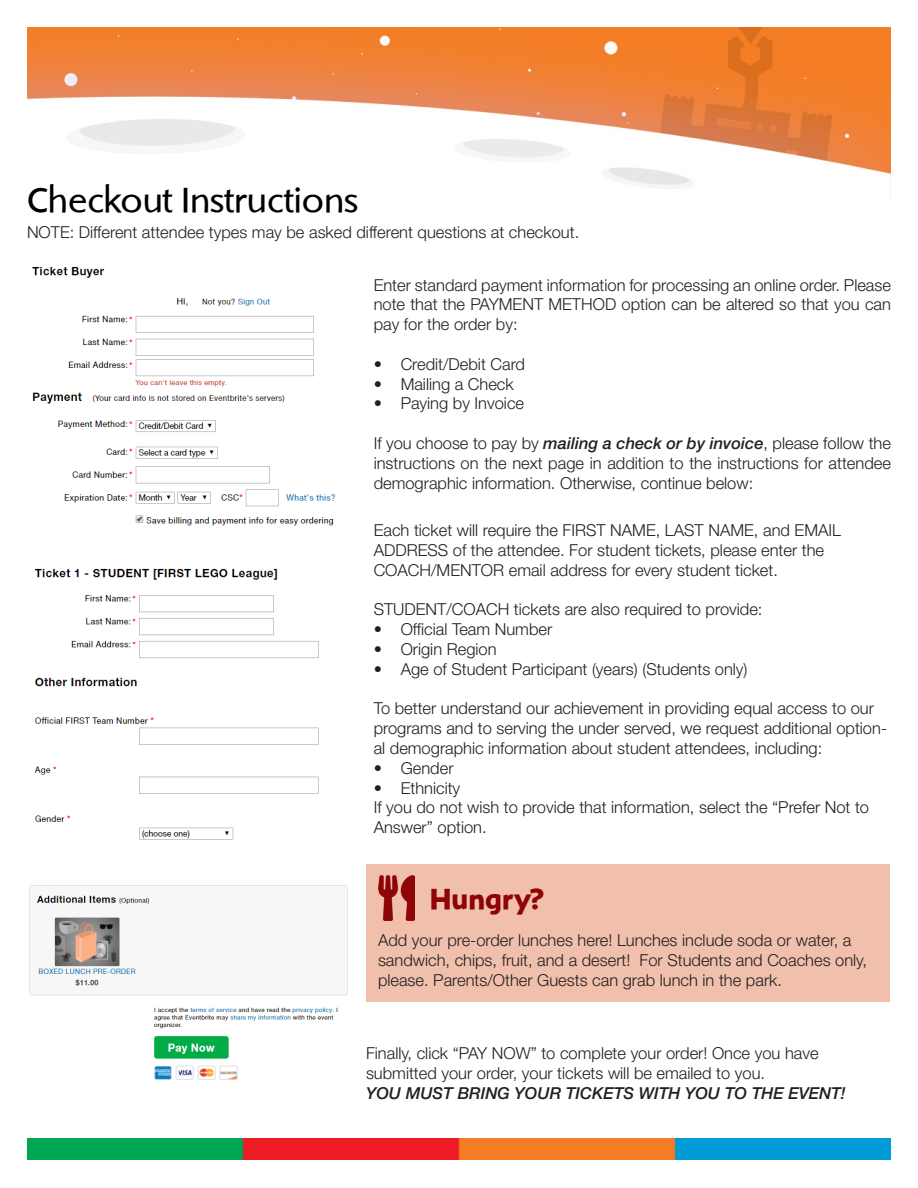
<style>
.page{position:relative;width:918px;height:1188px;background:#fff}
.page>*{position:absolute;margin:0;border:0;box-sizing:border-box;transform-origin:0 0}
.t1{font:36px "Shinn RR";color:#000}
.t2{font:700 30px "Shinn RR";color:#8f0305}
.t3{font:300 16.5px/19.8px "Helvetica Neue";color:#231f20}
.t4{font:italic 500 16.5px "Helvetica Neue";color:#231f20}
.s1{font-weight:500;font-style:italic}
</style>
<div class="page">
<img style="left:27px;top:27px;width:864px;height:173px">
<img style="left:27px;top:1138px;width:864px;height:22px">
<img style="left:32px;top:267px;width:304px;height:259px">
<img style="left:34px;top:568px;width:285px;height:272px">
<img style="left:29px;top:885px;width:319px;height:195px">
<div style="left:366px;top:864px;width:524px;height:138px;background:#f0c0ac"></div>
<img style="left:378px;top:876px;width:36px;height:44px">
<p class="t1" style="left:27px;top:179px;width:333px">Checkout Instructions</p>
<p class="t3" style="left:27px;top:221px;width:554px">NOTE: Different attendee types may be asked different questions at checkout.</p>
<p class="t3" style="left:374px;top:274px;width:519px;text-align:justify">Enter standard payment information for processing an online order. Please note that the PAYMENT METHOD option can be altered so that you can pay for the order by:</p>
<p class="t3" style="left:374px;top:354px;width:153px">• Credit/Debit Card</p>
<p class="t3" style="left:374px;top:373px;width:142px">• Mailing a Check</p>
<p class="t3" style="left:374px;top:393px;width:152px">• Paying by Invoice</p>
<p class="t3" style="left:374px;top:433px;width:519px;text-align:justify">If you choose to pay by <span class="s1">mailing a check or by invoice</span>, please follow the instructions on the next page in addition to the instructions for attendee demographic information. Otherwise, continue below:</p>
<p class="t3" style="left:374px;top:520px;width:469px">Each ticket will require the FIRST NAME, LAST NAME, and EMAIL</p>
<p class="t3" style="left:374px;top:540px;width:452px">ADDRESS of the attendee. For student tickets, please enter the<br>COACH/MENTOR email address for every student ticket.</p>
<p class="t3" style="left:374px;top:599px;width:390px">STUDENT/COACH tickets are also required to provide:</p>
<p class="t3" style="left:374px;top:619px;width:180px">• Official Team Number</p>
<p class="t3" style="left:374px;top:639px;width:124px">• Origin Region</p>
<p class="t3" style="left:374px;top:659px;width:375px">• Age of Student Participant (years) (Students only)</p>
<p class="t3" style="left:374px;top:698px;width:515px">To better understand our achievement in providing equal access to our programs and to serving the under served, we request additional option&shy;al demographic information about student attendees, including:</p>
<p class="t3" style="left:374px;top:758px;width:81px">• Gender</p>
<p class="t3" style="left:374px;top:778px;width:88px">• Ethnicity</p>
<p class="t3" style="left:374px;top:797px;width:497px">If you do not wish to provide that information, select the “Prefer Not to<br>Answer” option.</p>
<p class="t2" style="left:430px;top:881px;width:116px">Hungry?</p>
<p class="t3" style="left:378px;top:930px;width:491px">Add your pre-order lunches here! Lunches include soda or water, a sandwich, chips, fruit, and a desert! For Students and Coaches only, please. Parents/Other Guests can grab lunch in the park.</p>
<p class="t3" style="left:366px;top:1043px;width:454px">Finally, click “PAY NOW” to complete your order! Once you have</p>
<p class="t3" style="left:366px;top:1063px;width:401px">submitted your order, your tickets will be emailed to you.</p>
<p class="t4" style="left:366px;top:1083px;width:481px">YOU MUST BRING YOUR TICKETS WITH YOU TO THE EVENT!</p>
</div>
